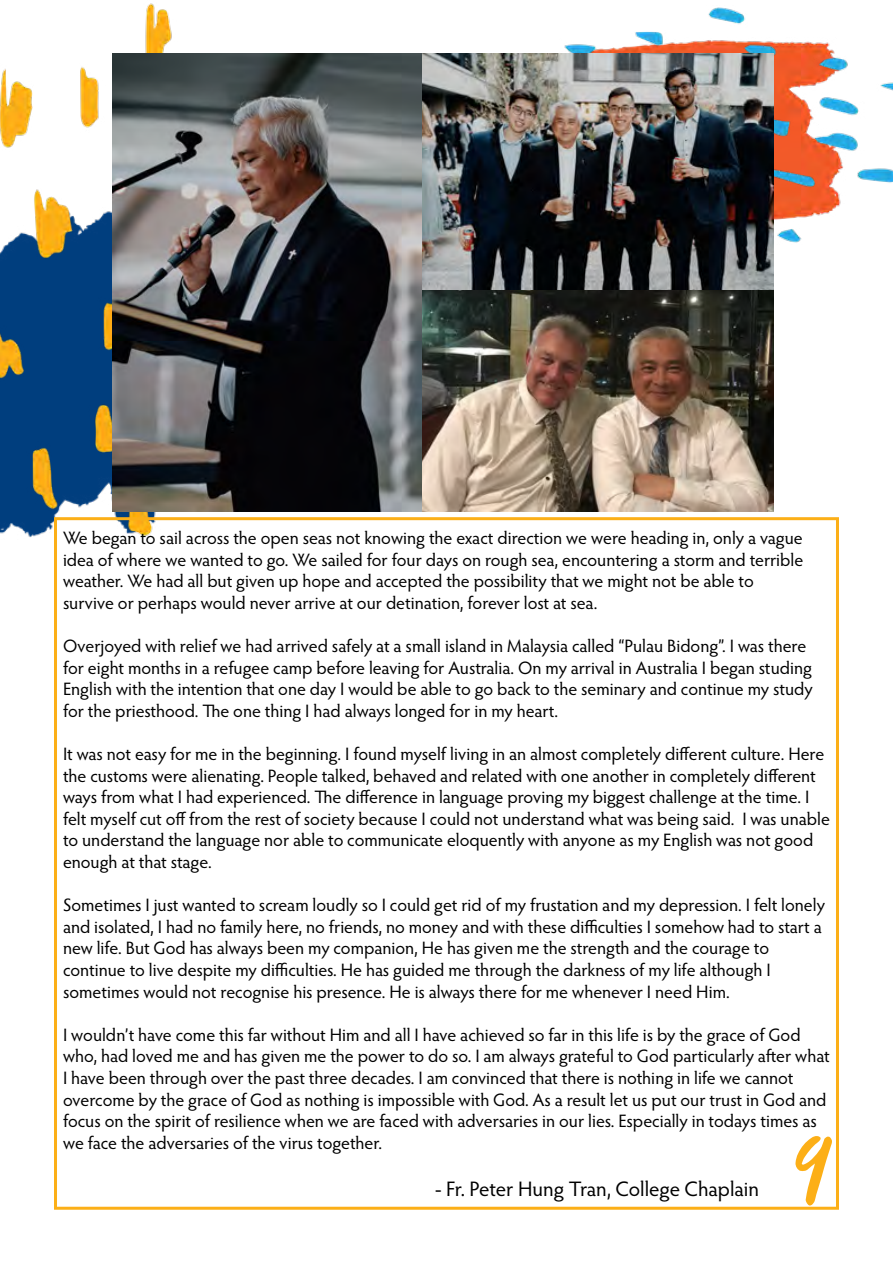
<style>
.page{position:relative;width:893px;height:1263px;background:#fff}
.page>*{position:absolute;margin:0;border:0;box-sizing:border-box;transform-origin:0 0}
.t1{font:133.5px "Aescudos";color:#fcaf17}
.t2{font:21px "Hypatia Sans Pro";letter-spacing:-.005em;color:#000}
.t3{font:18px/21.6px "Hypatia Sans Pro";color:#000}
</style>
<div class="page">
<img style="left:564px;top:7px;width:329px;height:236px">
<img style="left:0;top:3px;width:292px;height:535px">
<img style="left:113px;top:53px;width:661px;height:458px">
<div style="left:54px;top:517px;width:785px;height:693px;border:3px solid #fcaf17"></div>
<p class="t3" style="left:63px;top:526px;width:742px">We began to sail across the open seas not knowing the exact direction we were heading in, only a vague idea of where we wanted to go. We sailed for four days on rough sea, encountering a storm and terrible weather. We had all but given up hope and accepted the possibility that we might not be able to survive or perhaps would never arrive at our detination, forever lost at sea.</p>
<p class="t3" style="left:63px;top:634px;width:751px">Overjoyed with relief we had arrived safely at a small island in Malaysia called “Pulau Bidong”. I was there for eight months in a refugee camp before leaving for Australia. On my arrival in Australia I began studing English with the intention that one day I would be able to go back to the seminary and continue my study for the priesthood. The one thing I had always longed for in my heart.</p>
<p class="t3" style="left:63px;top:742px;width:768px">It was not easy for me in the beginning. I found myself living in an almost completely different culture. Here the customs were alienating. People talked, behaved and related with one another in completely different ways from what I had experienced. The difference in language proving my biggest challenge at the time. I felt myself cut off from the rest of society because I could not understand what was being said. I was unable to understand the language nor able to communicate eloquently with anyone as my English was not good enough at that stage.</p>
<p class="t3" style="left:63px;top:894px;width:763px">Sometimes I just wanted to scream loudly so I could get rid of my frustation and my depression. I felt lonely and isolated, I had no family here, no friends, no money and with these difficulties I somehow had to start a new life. But God has always been my companion, He has given me the strength and the courage to continue to live despite my difficulties. He has guided me through the darkness of my life although I sometimes would not recognise his presence. He is always there for me whenever I need Him.</p>
<p class="t3" style="left:63px;top:1023px;width:768px">I wouldn’t have come this far without Him and all I have achieved so far in this life is by the grace of God who, had loved me and has given me the power to do so. I am always grateful to God particularly after what I have been through over the past three decades. I am convinced that there is nothing in life we cannot overcome by the grace of God as nothing is impossible with God. As a result let us put our trust in God and focus on the spirit of resilience when we are faced with adversaries in our lies. Especially in todays times as we face the adversaries of the virus together.</p>
<p class="t2" style="left:435px;top:1174px;width:326px">- Fr. Peter Hung Tran, College Chaplain</p>
<h1 class="t1" style="left:796px;top:1061px;width:37px">9</h1>
</div>
